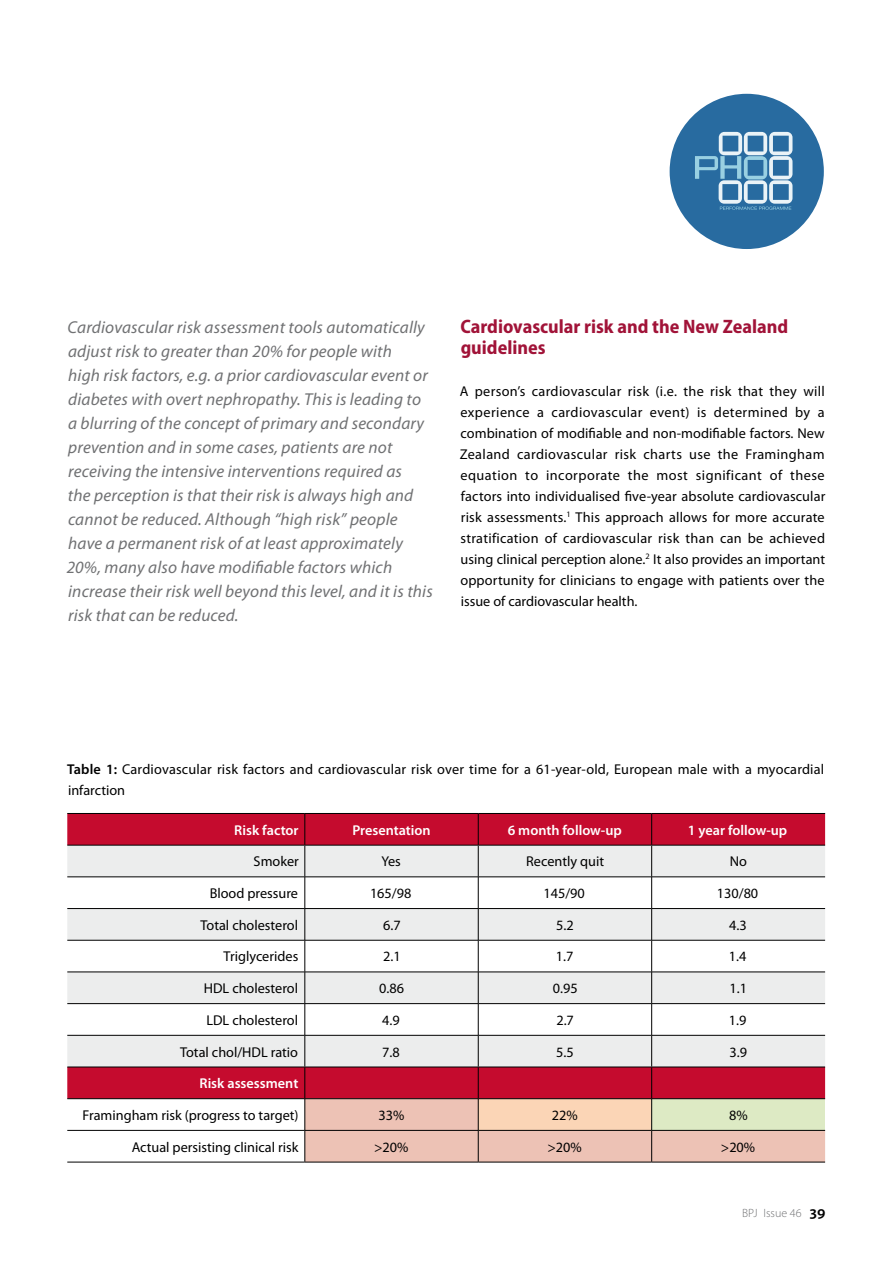
<style>
.page{position:relative;width:893px;height:1263px;background:#fff}
.page>*{position:absolute;margin:0;border:0;box-sizing:border-box;transform-origin:0 0}
.t1{font:700 semi-condensed 19.5px/21px "Myriad Pro";color:#a11338}
.t2{font:italic 17.25px/24px "Myriad Pro";letter-spacing:.01em;color:#707173}
.t3{font:14.25px/21px "Myriad Pro";color:#000;text-align:justify}
.t4{font:600 14.25px "Myriad Pro";color:#fff}
.t5{font:300 12px "Myriad Pro";color:#707173}
.s1{font-weight:600}
.s2{font-weight:600;font-size:15.75px;color:#000}
</style>
<div class="page">
<div style="left:670px;top:94px;width:154px;height:155px;background:#286ba0;border-radius:50%"></div>
<svg style="left:695px;top:132px;width:97px;height:78px"></svg>
<div style="left:67px;top:814px;width:758px;height:284px;background:#c50b2e"></div>
<div style="left:67px;top:846px;width:758px;height:220px;background:#eceded"></div>
<svg style="left:67px;top:877px;width:758px;height:158px"></svg>
<div style="left:306px;top:1099px;width:519px;height:63px;background:#edc2b5"></div>
<div style="left:478px;top:1099px;width:174px;height:31px;background:#fbd5b6"></div>
<div style="left:652px;top:1099px;width:173px;height:31px;background:#ddeac4"></div>
<hr style="left:305px;top:814px;width:1px;height:31px;background:#000">
<hr style="left:478px;top:814px;width:1px;height:31px;background:#000">
<hr style="left:651px;top:814px;width:1px;height:31px;background:#000">
<hr style="left:305px;top:845px;width:1px;height:32px;background:#000">
<hr style="left:478px;top:845px;width:1px;height:32px;background:#000">
<hr style="left:651px;top:845px;width:1px;height:32px;background:#000">
<hr style="left:67px;top:876px;width:238px;height:1px;background:#000">
<hr style="left:305px;top:876px;width:173px;height:1px;background:#000">
<hr style="left:305px;top:877px;width:1px;height:31px;background:#000">
<hr style="left:478px;top:876px;width:174px;height:1px;background:#000">
<hr style="left:478px;top:877px;width:1px;height:31px;background:#000">
<hr style="left:652px;top:876px;width:173px;height:1px;background:#000">
<hr style="left:651px;top:877px;width:1px;height:31px;background:#000">
<hr style="left:67px;top:908px;width:238px;height:1px;background:#000">
<hr style="left:305px;top:908px;width:173px;height:1px;background:#000">
<hr style="left:305px;top:909px;width:1px;height:31px;background:#000">
<hr style="left:478px;top:908px;width:174px;height:1px;background:#000">
<hr style="left:478px;top:909px;width:1px;height:31px;background:#000">
<hr style="left:652px;top:908px;width:173px;height:1px;background:#000">
<hr style="left:651px;top:909px;width:1px;height:31px;background:#000">
<hr style="left:67px;top:940px;width:238px;height:1px;background:#000">
<hr style="left:305px;top:940px;width:173px;height:1px;background:#000">
<hr style="left:305px;top:940px;width:1px;height:32px;background:#000">
<hr style="left:478px;top:940px;width:174px;height:1px;background:#000">
<hr style="left:478px;top:940px;width:1px;height:32px;background:#000">
<hr style="left:652px;top:940px;width:173px;height:1px;background:#000">
<hr style="left:651px;top:940px;width:1px;height:32px;background:#000">
<hr style="left:67px;top:972px;width:238px;height:1px;background:#000">
<hr style="left:305px;top:972px;width:173px;height:1px;background:#000">
<hr style="left:305px;top:972px;width:1px;height:31px;background:#000">
<hr style="left:478px;top:972px;width:174px;height:1px;background:#000">
<hr style="left:478px;top:972px;width:1px;height:31px;background:#000">
<hr style="left:652px;top:972px;width:173px;height:1px;background:#000">
<hr style="left:651px;top:972px;width:1px;height:31px;background:#000">
<hr style="left:67px;top:1003px;width:238px;height:1px;background:#000">
<hr style="left:305px;top:1003px;width:173px;height:1px;background:#000">
<hr style="left:305px;top:1004px;width:1px;height:31px;background:#000">
<hr style="left:478px;top:1003px;width:174px;height:1px;background:#000">
<hr style="left:478px;top:1004px;width:1px;height:31px;background:#000">
<hr style="left:652px;top:1003px;width:173px;height:1px;background:#000">
<hr style="left:651px;top:1004px;width:1px;height:31px;background:#000">
<hr style="left:67px;top:1035px;width:238px;height:1px;background:#000">
<hr style="left:305px;top:1035px;width:173px;height:1px;background:#000">
<hr style="left:305px;top:1035px;width:1px;height:31px;background:#000">
<hr style="left:478px;top:1035px;width:174px;height:1px;background:#000">
<hr style="left:478px;top:1035px;width:1px;height:31px;background:#000">
<hr style="left:652px;top:1035px;width:173px;height:1px;background:#000">
<hr style="left:651px;top:1035px;width:1px;height:31px;background:#000">
<hr style="left:305px;top:1067px;width:1px;height:31px;background:#000">
<hr style="left:478px;top:1067px;width:1px;height:31px;background:#000">
<hr style="left:651px;top:1067px;width:1px;height:31px;background:#000">
<hr style="left:67px;top:1098px;width:238px;height:1px;background:#000">
<hr style="left:305px;top:1098px;width:173px;height:1px;background:#000">
<hr style="left:305px;top:1099px;width:1px;height:31px;background:#000">
<hr style="left:478px;top:1098px;width:174px;height:1px;background:#000">
<hr style="left:478px;top:1099px;width:1px;height:31px;background:#000">
<hr style="left:652px;top:1098px;width:173px;height:1px;background:#000">
<hr style="left:651px;top:1099px;width:1px;height:31px;background:#000">
<hr style="left:67px;top:1130px;width:238px;height:1px;background:#000">
<hr style="left:305px;top:1130px;width:173px;height:1px;background:#000">
<hr style="left:305px;top:1130px;width:1px;height:32px;background:#000">
<hr style="left:478px;top:1130px;width:174px;height:1px;background:#000">
<hr style="left:478px;top:1130px;width:1px;height:32px;background:#000">
<hr style="left:652px;top:1130px;width:173px;height:1px;background:#000">
<hr style="left:651px;top:1130px;width:1px;height:32px;background:#000">
<hr style="left:67px;top:1066px;width:238px;height:1px;background:#000">
<hr style="left:305px;top:1066px;width:173px;height:1px;background:#000">
<hr style="left:478px;top:1066px;width:174px;height:1px;background:#000">
<hr style="left:652px;top:1066px;width:173px;height:1px;background:#000">
<hr style="left:67px;top:1162px;width:238px;height:1px;background:#000">
<hr style="left:305px;top:1162px;width:173px;height:1px;background:#000">
<hr style="left:478px;top:1162px;width:174px;height:1px;background:#000">
<hr style="left:652px;top:1162px;width:173px;height:1px;background:#000">
<hr style="left:67px;top:813px;width:238px;height:1px;background:#000">
<hr style="left:305px;top:813px;width:173px;height:1px;background:#000">
<hr style="left:478px;top:813px;width:174px;height:1px;background:#000">
<hr style="left:652px;top:813px;width:173px;height:1px;background:#000">
<hr style="left:67px;top:845px;width:238px;height:1px;background:#000">
<hr style="left:305px;top:845px;width:173px;height:1px;background:#000">
<hr style="left:478px;top:845px;width:174px;height:1px;background:#000">
<hr style="left:652px;top:845px;width:173px;height:1px;background:#000">
<p class="t2" style="left:67px;top:315px;width:368px">Cardiovascular risk assessment tools automatically adjust risk to greater than 20% for people with<br>high risk factors, e.g. a prior cardiovascular event or diabetes with overt nephropathy. This is leading to a blurring of the concept of primary and secondary prevention and in some cases, patients are not receiving the intensive interventions required as<br>the perception is that their risk is always high and cannot be reduced. Although “high risk” people have a permanent risk of at least approximately 20%, many also have modifiable factors which increase their risk well beyond this level, and it is this risk that can be reduced.</p>
<h1 class="t1" style="left:460px;top:316px;width:329px">Cardiovascular risk and the New Zealand guidelines</h1>
<p class="t3" style="left:460px;top:380px;width:367px">A person’s cardiovascular risk (i.e. the risk that they will experience a cardiovascular event) is determined by a combination of modifiable and non-modifiable factors. New Zealand cardiovascular risk charts use the Framingham equation to incorporate the most significant of these factors into individualised five-year absolute cardiovascular risk assessments.<sup>1</sup> This approach allows for more accurate stratification of cardiovascular risk than can be achieved using clinical perception alone.<sup>2</sup> It also provides an important opportunity for clinicians to engage with patients over the issue of cardiovascular health.</p>
<p class="t3" style="left:67px;top:758px;width:759px"><span class="s1">Table 1:</span> Cardiovascular risk factors and cardiovascular risk over time for a 61-year-old, European male with a myocardial infarction</p>
<p class="t4" style="left:234px;top:821px;width:66px">Risk factor</p>
<p class="t4" style="left:352px;top:821px;width:80px">Presentation</p>
<p class="t4" style="left:508px;top:821px;width:116px">6 month follow-up</p>
<p class="t4" style="left:688px;top:821px;width:101px">1 year follow-up</p>
<p class="t3" style="left:254px;top:851px;width:47px">Smoker</p>
<p class="t3" style="left:381px;top:851px;width:21px">Yes</p>
<p class="t3" style="left:526px;top:851px;width:79px">Recently quit</p>
<p class="t3" style="left:730px;top:851px;width:19px">No</p>
<p class="t3" style="left:210px;top:882px;width:90px">Blood pressure</p>
<p class="t3" style="left:370px;top:882px;width:43px">165/98</p>
<p class="t3" style="left:543px;top:882px;width:43px">145/90</p>
<p class="t3" style="left:717px;top:882px;width:43px">130/80</p>
<p class="t3" style="left:200px;top:914px;width:99px">Total cholesterol</p>
<p class="t3" style="left:383px;top:914px;width:19px">6.7</p>
<p class="t3" style="left:556px;top:914px;width:19px">5.2</p>
<p class="t3" style="left:729px;top:914px;width:19px">4.3</p>
<p class="t3" style="left:224px;top:946px;width:76px">Triglycerides</p>
<p class="t3" style="left:383px;top:946px;width:19px">2.1</p>
<p class="t3" style="left:556px;top:946px;width:19px">1.7</p>
<p class="t3" style="left:729px;top:946px;width:19px">1.4</p>
<p class="t3" style="left:204px;top:978px;width:96px">HDL cholesterol</p>
<p class="t3" style="left:379px;top:978px;width:26px">0.86</p>
<p class="t3" style="left:553px;top:978px;width:26px">0.95</p>
<p class="t3" style="left:729px;top:978px;width:19px">1.1</p>
<p class="t3" style="left:206px;top:1009px;width:93px">LDL cholesterol</p>
<p class="t3" style="left:382px;top:1009px;width:19px">4.9</p>
<p class="t3" style="left:556px;top:1009px;width:19px">2.7</p>
<p class="t3" style="left:729px;top:1009px;width:19px">1.9</p>
<p class="t3" style="left:180px;top:1041px;width:120px">Total chol/HDL ratio</p>
<p class="t3" style="left:382px;top:1041px;width:19px">7.8</p>
<p class="t3" style="left:556px;top:1041px;width:19px">5.5</p>
<p class="t3" style="left:729px;top:1041px;width:19px">3.9</p>
<p class="t4" style="left:199px;top:1074px;width:100px">Risk assessment</p>
<p class="t3" style="left:83px;top:1104px;width:218px">Framingham risk (progress to target)</p>
<p class="t3" style="left:379px;top:1104px;width:27px">33%</p>
<p class="t3" style="left:552px;top:1104px;width:27px">22%</p>
<p class="t3" style="left:729px;top:1104px;width:20px">8%</p>
<p class="t3" style="left:132px;top:1136px;width:168px">Actual persisting clinical risk</p>
<p class="t3" style="left:374px;top:1136px;width:36px">&gt;20%</p>
<p class="t3" style="left:547px;top:1136px;width:36px">&gt;20%</p>
<p class="t3" style="left:721px;top:1136px;width:36px">&gt;20%</p>
<p class="t5" style="left:742px;top:1206px;width:85px">BPJ Issue 46 <span class="s2">39</span></p>
</div>
